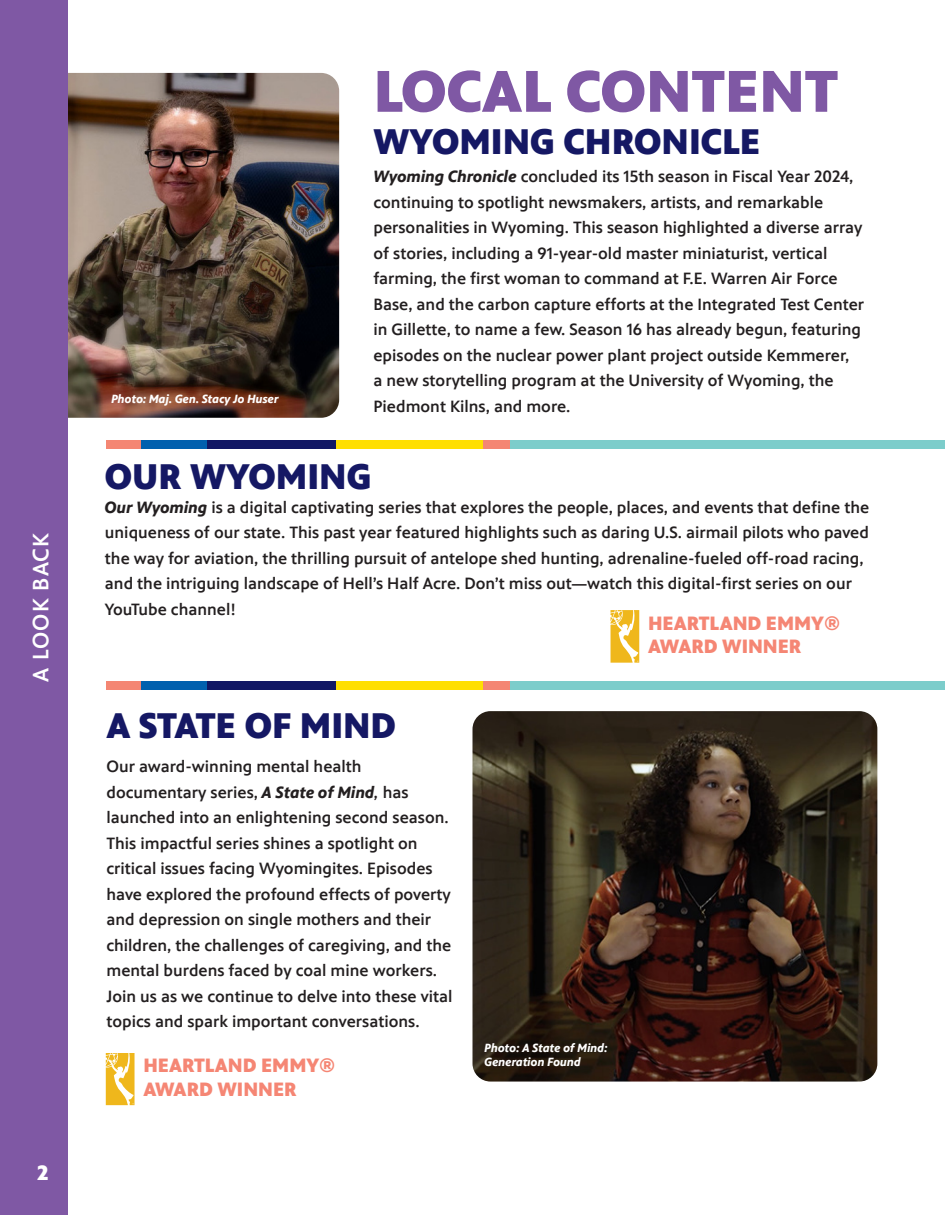
<style>
.page{position:relative;width:945px;height:1215px;background:#fff}
.page>*{position:absolute;margin:0;border:0;box-sizing:border-box;transform-origin:0 0}
.t1{font:900 60px "PBS Sans";color:#7f58a4}
.t2{font:900 36px "PBS Sans";color:#151864}
.t3{font:500 22.5px "PBS Sans";letter-spacing:.05em;color:#fff}
.t4{font:900 21px "PBS Sans";color:#fff}
.t5{font:900 19.5px/23.4px "PBS Sans";color:#f58674}
.t6{font:500 16.5px/25.5px "PBS Sans";color:#231f20}
.t7{font:italic 700 12px/14.4px "PBS Sans";color:#fff}
.s1{font-weight:700;font-style:italic}
.s2{font-family:"Montserrat";font-weight:700}
.s3{font-style:italic}
</style>
<div class="page">
<img style="left:68px;top:73px;width:271px;height:345px">
<div style="left:0;top:0;width:68px;height:1215px;background:#7f58a4"></div>
<img style="left:472px;top:711px;width:405px;height:371px">
<svg style="left:610px;top:611px;width:29px;height:52px"></svg>
<svg style="left:106px;top:1053px;width:29px;height:52px"></svg>
<div style="left:510px;top:440px;width:435px;height:9px;background:#7ccdcb"></div>
<div style="left:482px;top:440px;width:28px;height:9px;background:#f48673"></div>
<div style="left:336px;top:440px;width:146px;height:9px;background:#ffdf01"></div>
<div style="left:141px;top:440px;width:66px;height:9px;background:#0160ae"></div>
<div style="left:207px;top:440px;width:129px;height:9px;background:#111764"></div>
<div style="left:106px;top:440px;width:35px;height:9px;background:#f48673"></div>
<div style="left:510px;top:681px;width:435px;height:9px;background:#7ccdcb"></div>
<div style="left:482px;top:681px;width:28px;height:9px;background:#f48673"></div>
<div style="left:336px;top:681px;width:146px;height:9px;background:#ffdf01"></div>
<div style="left:141px;top:681px;width:66px;height:9px;background:#0160ae"></div>
<div style="left:207px;top:681px;width:129px;height:9px;background:#111764"></div>
<div style="left:106px;top:681px;width:35px;height:9px;background:#f48673"></div>
<p class="t3" style="left:28px;top:682px;width:150px;rotate:-90deg">A LOOK BACK</p>
<p class="t4" style="left:37px;top:1161px;width:13px">2</p>
<p class="t1" style="left:374px;top:57px;width:466px">LOCAL CONTENT</p>
<p class="t7" style="left:111px;top:392px;width:169px">Photo: Maj. Gen. Stacy Jo Huser</p>
<p class="t2" style="left:374px;top:121px;width:388px">WYOMING CHRONICLE</p>
<p class="t6" style="left:374px;top:164px;width:492px"><span class="s1">Wyoming Chronicle</span> concluded its 15th season in Fiscal Year 2024, continuing to spotlight newsmakers, artists, and remarkable personalities in Wyoming. This season highlighted a diverse array of stories, including a 91-year-old master miniaturist, vertical farming, the first woman to command at F.E. Warren Air Force Base, and the carbon capture efforts at the Integrated Test Center in Gillette, to name a few. Season 16 has already begun, featuring episodes on the nuclear power plant project outside Kemmerer,<br>a new storytelling program at the University of Wyoming, the Piedmont Kilns, and more.</p>
<p class="t2" style="left:105px;top:456px;width:268px">OUR WYOMING</p>
<p class="t6" style="left:105px;top:495px;width:766px"><span class="s1">Our Wyoming</span> is a digital captivating series that explores the people, places, and events that define the uniqueness of our state. This past year featured highlights such as daring U.S. airmail pilots who paved the way for aviation, the thrilling pursuit of antelope shed hunting, adrenaline-fueled off-road racing, and the intriguing landscape of Hell’s Half Acre. Don’t miss out—watch this digital-first series on our YouTube channel!</p>
<p class="t5" style="left:648px;top:612px;width:194px">HEARTLAND EMMY<span class="s2">®<br></span>AWARD WINNER</p>
<p class="t2" style="left:106px;top:705px;width:291px">A STATE OF MIND</p>
<p class="t6" style="left:106px;top:754px;width:347px">Our award-winning mental health documentary series, <span class="s1">A State of Mind</span><span class="s3">,</span> has launched into an enlightening second season.<br>This impactful series shines a spotlight on critical issues facing Wyomingites. Episodes have explored the profound effects of poverty and depression on single mothers and their children, the challenges of caregiving, and the mental burdens faced by coal mine workers.<br>Join us as we continue to delve into these vital topics and spark important conversations.</p>
<p class="t5" style="left:143px;top:1054px;width:194px">HEARTLAND EMMY<span class="s2">®<br></span>AWARD WINNER</p>
<p class="t7" style="left:485px;top:1040px;width:125px">Photo: A State of Mind:<br>Generation Found</p>
</div>
